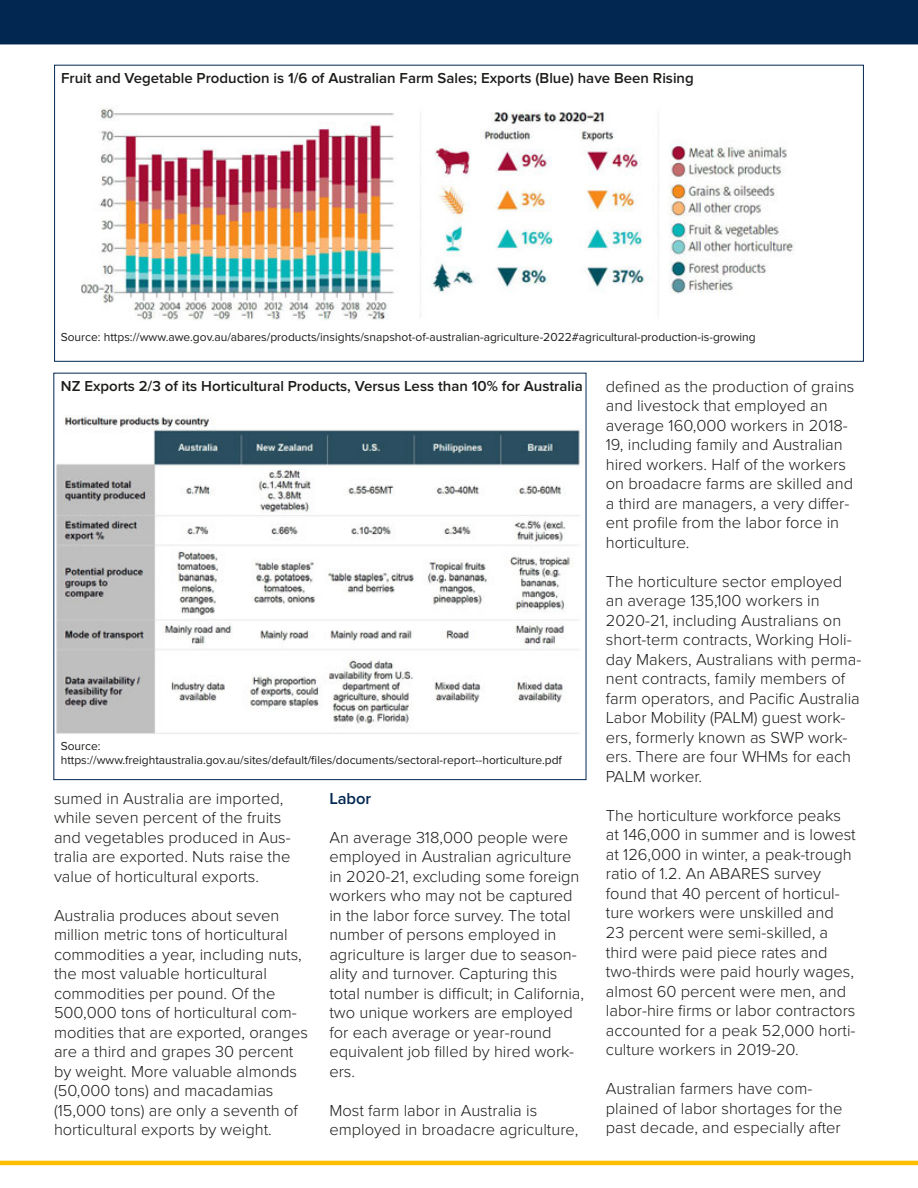
<style>
.page{position:relative;width:918px;height:1188px;background:#fff}
.page>*{position:absolute;margin:0;border:0;box-sizing:border-box;transform-origin:0 0}
.Body_Text{font:300 16.5px/19.5px "Proxima Nova";color:#1d1d1b}
.Body_Text-2{font:600 16.5px "Proxima Nova";color:#022851}
.Article_Body__Palati{font:600 15px "Proxima Nova";color:#1d1d1b}
.Article_Body__Palati-2{font:12px/13.5px "Proxima Nova";color:#1d1d1b}
</style>
<div class="page">
<hr style="left:0;top:1161px;width:918px;height:4px;background:#ffbf00">
<div style="left:0;top:0;width:918px;height:44px;background:#022851"></div>
<img style="left:81px;top:108px;width:713px;height:212px">
<img style="left:56px;top:415px;width:524px;height:319px">
<p class="Article_Body__Palati" style="left:61px;top:69px;width:634px">Fruit and Vegetable Production is 1/6 of Australian Farm Sales; Exports (Blue) have Been Rising</p>
<p class="Article_Body__Palati-2" style="left:61px;top:331px;width:697px">Source: https://www.awe.gov.au/abares/products/insights/snapshot-of-australian-agriculture-2022#agricultural-production-is-growing</p>
<p class="Article_Body__Palati" style="left:61px;top:377px;width:523px">NZ Exports 2/3 of its Horticultural Products, Versus Less than 10% for Australia</p>
<p class="Body_Text" style="left:606px;top:377px;width:250px">defined as the production of grains and livestock that employed an average 160,000 workers in 2018-<br>19, including family and Australian hired workers. Half of the workers on broadacre farms are skilled and a third are managers, a very differ&shy;ent profile from the labor force in horticulture.</p>
<p class="Body_Text" style="left:606px;top:572px;width:257px">The horticulture sector employed an average 135,100 workers in<br>2020-21, including Australians on short-term contracts, Working Holi&shy;day Makers, Australians with perma&shy;nent contracts, family members of farm operators, and Pacific Australia<br>Labor Mobility (PALM) guest work&shy;ers, formerly known as SWP work&shy;ers. There are four WHMs for each<br>PALM worker.</p>
<p class="Body_Text" style="left:606px;top:806px;width:251px">The horticulture workforce peaks at 146,000 in summer and is lowest at 126,000 in winter, a peak-trough ratio of 1.2. An ABARES survey found that 40 percent of horticul&shy;ture workers were unskilled and<br>23 percent were semi-skilled, a third were paid piece rates and two-thirds were paid hourly wages, almost 60 percent were men, and labor-hire firms or labor contractors accounted for a peak 52,000 horti&shy;culture workers in 2019-20.</p>
<p class="Body_Text" style="left:606px;top:1079px;width:238px">Australian farmers have com&shy;plained of labor shortages for the past decade, and especially after</p>
<p class="Article_Body__Palati-2" style="left:61px;top:740px;width:503px">Source: https://www.freightaustralia.gov.au/sites/default/files/documents/sectoral-report--horticulture.pdf</p>
<p class="Body_Text" style="left:54px;top:789px;width:238px">sumed in Australia are imported, while seven percent of the fruits and vegetables produced in Aus&shy;tralia are exported. Nuts raise the value of horticultural exports.</p>
<p class="Body_Text" style="left:54px;top:906px;width:255px">Australia produces about seven million metric tons of horticultural commodities a year, including nuts, the most valuable horticultural commodities per pound. Of the 500,000 tons of horticultural com&shy;modities that are exported, oranges are a third and grapes 30 percent by weight. More valuable almonds (50,000 tons) and macadamias (15,000 tons) are only a seventh of horticultural exports by weight.</p>
<p class="Body_Text-2" style="left:329px;top:789px;width:43px">Labor</p>
<p class="Body_Text" style="left:329px;top:828px;width:256px">An average 318,000 people were employed in Australian agriculture in 2020-21, excluding some foreign workers who may not be captured in the labor force survey. The total number of persons employed in agriculture is larger due to season&shy;ality and turnover. Capturing this total number is difficult; in California, two unique workers are employed for each average or year-round equivalent job filled by hired work&shy;ers.</p>
<p class="Body_Text" style="left:329px;top:1101px;width:250px">Most farm labor in Australia is employed in broadacre agriculture,</p>
</div>
